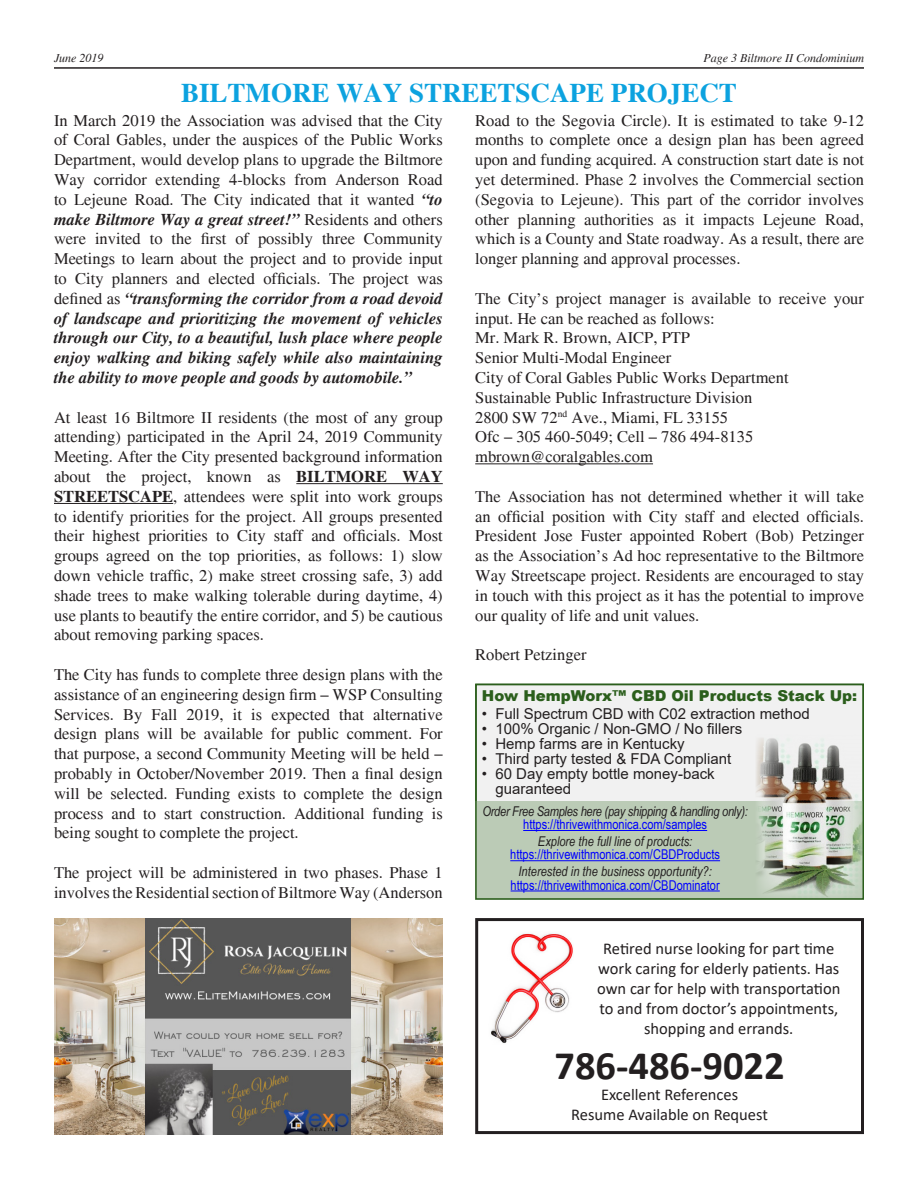
<style>
.page{position:relative;width:918px;height:1188px;background:#fff}
.page>*{position:absolute;margin:0;border:0;box-sizing:border-box;transform-origin:0 0}
.t1{font:700 40.5px "Calibri";color:#231f20}
.t2{font:700 27px "Times";color:#0ca2df}
.t3{font:16.5px/19.8px "Times";color:#231f20;text-align:justify}
.t4{font:16.5px/19.8px "Calibri";color:#231f20;text-align:center}
.t5{font:15px/15px "Arial";color:#231f20}
.t6{font:900 15px "Arial";color:#2b5e1c}
.t7{font:13.5px/13.5px "Arial Narrow";color:#00f;text-align:center}
.t8{font:italic 13.5px/13.5px "Arial Narrow";letter-spacing:-.02em;color:#231f20;text-align:center}
.t9{font:italic 12px "Times";color:#231f20}
.s1{font-weight:700;font-style:italic}
.s2{font-weight:700}
.s3{font-style:normal;color:#00f}
.s4{font-style:italic;color:#231f20}
</style>
<div class="page">
<div style="left:476px;top:684px;width:387px;height:215px;background:#f1f1f1"></div>
<div style="left:475px;top:801px;width:389px;height:99px;background:#bbcbb6"></div>
<img style="left:756px;top:738px;width:105px;height:159px">
<hr style="left:523px;top:830px;width:184px;height:1px;background:#00f">
<hr style="left:510px;top:860px;width:210px;height:1px;background:#00f">
<hr style="left:511px;top:890px;width:209px;height:1px;background:#00f">
<div style="left:475px;top:684px;width:389px;height:216px;border:2px solid #2b5e1c"></div>
<img style="left:54px;top:918px;width:389px;height:216px">
<hr style="left:54px;top:67px;width:810px;height:2px;background:#231f20">
<hr style="left:296px;top:483px;width:147px;height:1px;background:#231f20">
<hr style="left:54px;top:503px;width:119px;height:1px;background:#231f20">
<hr style="left:475px;top:463px;width:178px;height:1px;background:#231f20">
<div style="left:475px;top:918px;width:389px;height:216px;border:3px solid #231f20"></div>
<img style="left:491px;top:933px;width:82px;height:110px">
<p class="t9" style="left:54px;top:52px;width:51px">June 2019</p>
<p class="t9" style="left:703px;top:52px;width:162px">Page 3 Biltmore II Condominium</p>
<p class="t2" style="left:181px;top:77px;width:557px">BILTMORE WAY STREETSCAPE PROJECT</p>
<p class="t3" style="left:54px;top:110px;width:390px">In March 2019 the Association was advised that the City of Coral Gables, under the auspices of the Public Works Department, would develop plans to upgrade the Biltmore Way corridor extending 4-blocks from Anderson Road to Lejeune Road. The City indicated that it wanted <span class="s1">“to make Biltmore Way a great street!”</span> Residents and others were invited to the first of possibly three Community Meetings to learn about the project and to provide input to City planners and elected officials. The project was defined as <span class="s1">“transforming the corridor from a road devoid of landscape and prioritizing the movement of vehicles through our City, to a beautiful, lush place where people enjoy walking and biking safely while also maintaining the ability to move people and goods by automobile.”</span></p>
<p class="t3" style="left:54px;top:407px;width:390px">At least 16 Biltmore II residents (the most of any group attending) participated in the April 24, 2019 Community Meeting. After the City presented background information about the project, known as <span class="s2">BILTMORE WAY STREETSCAPE</span>, attendees were split into work groups to identify priorities for the project. All groups presented their highest priorities to City staff and officials. Most groups agreed on the top priorities, as follows: 1) slow down vehicle traffic, 2) make street crossing safe, 3) add shade trees to make walking tolerable during daytime, 4) use plants to beautify the entire corridor, and 5) be cautious about removing parking spaces.</p>
<p class="t3" style="left:54px;top:665px;width:390px">The City has funds to complete three design plans with the assistance of an engineering design firm – WSP Consulting Services. By Fall 2019, it is expected that alternative design plans will be available for public comment. For that purpose, a second Community Meeting will be held – probably in October/November 2019. Then a final design will be selected. Funding exists to complete the design process and to start construction. Additional funding is being sought to complete the project.</p>
<p class="t3" style="left:54px;top:863px;width:390px">The project will be administered in two phases. Phase 1 involves the Residential section of Biltmore Way (Anderson</p>
<p class="t3" style="left:475px;top:110px;width:390px">Road to the Segovia Circle). It is estimated to take 9-12 months to complete once a design plan has been agreed upon and funding acquired. A construction start date is not yet determined. Phase 2 involves the Commercial section (Segovia to Lejeune). This part of the corridor involves other planning authorities as it impacts Lejeune Road, which is a County and State roadway. As a result, there are longer planning and approval processes.</p>
<p class="t3" style="left:475px;top:289px;width:390px">The City’s project manager is available to receive your input. He can be reached as follows:</p>
<p class="t3" style="left:475px;top:328px;width:216px">Mr. Mark R. Brown, AICP, PTP</p>
<p class="t3" style="left:475px;top:348px;width:198px">Senior Multi-Modal Engineer</p>
<p class="t3" style="left:475px;top:368px;width:315px">City of Coral Gables Public Works Department</p>
<p class="t3" style="left:475px;top:388px;width:279px">Sustainable Public Infrastructure Division</p>
<p class="t3" style="left:475px;top:407px;width:254px">2800 SW 72<sup>nd</sup> Ave., Miami, FL 33155</p>
<p class="t3" style="left:475px;top:427px;width:280px">Ofc – 305 460-5049; Cell – 786 494-8135</p>
<p class="t3" style="left:475px;top:447px;width:179px">mbrown@coralgables.com</p>
<p class="t3" style="left:475px;top:487px;width:390px">The Association has not determined whether it will take an official position with City staff and elected officials.<br>President Jose Fuster appointed Robert (Bob) Petzinger as the Association’s Ad hoc representative to the Biltmore Way Streetscape project. Residents are encouraged to stay in touch with this project as it has the potential to improve our quality of life and unit values.</p>
<p class="t3" style="left:475px;top:645px;width:113px">Robert Petzinger</p>
<p class="t6" style="left:482px;top:685px;width:377px">How HempWorx™ CBD Oil Products Stack Up:</p>
<p class="t5" style="left:482px;top:707px;width:329px">• Full Spectrum CBD with C02 extraction method</p>
<p class="t5" style="left:482px;top:722px;width:262px">• 100% Organic / Non-GMO / No fillers</p>
<p class="t5" style="left:482px;top:737px;width:204px">• Hemp farms are in Kentucky</p>
<p class="t5" style="left:482px;top:752px;width:251px">• Third party tested &amp; FDA Compliant</p>
<p class="t5" style="left:495px;top:767px;width:221px;text-indent:-14px">• 60 Day empty bottle money-back guaranteed</p>
<p class="t8" style="left:482px;top:804px;width:267px">Order Free Samples here (pay shipping &amp; handling only): <span class="s3">https://thrivewithmonica.com/samples</span></p>
<p class="t7" style="left:510px;top:834px;width:211px"><span class="s4">Explore the full line of products: </span>https://thrivewithmonica.com/CBDProducts</p>
<p class="t7" style="left:511px;top:864px;width:211px"><span class="s4">Interested in the business opportunity?: </span>https://thrivewithmonica.com/CBDominator</p>
<p class="t4" style="left:597px;top:939px;width:245px">Retired nurse looking for part time work caring for elderly patients. Has own car for help with transportation to and from doctor’s appointments, shopping and errands.</p>
<p class="t1" style="left:555px;top:1037px;width:232px">786-486-9022</p>
<p class="t4" style="left:571px;top:1084px;width:198px">Excellent References<br>Resume Available on Request</p>
</div>
